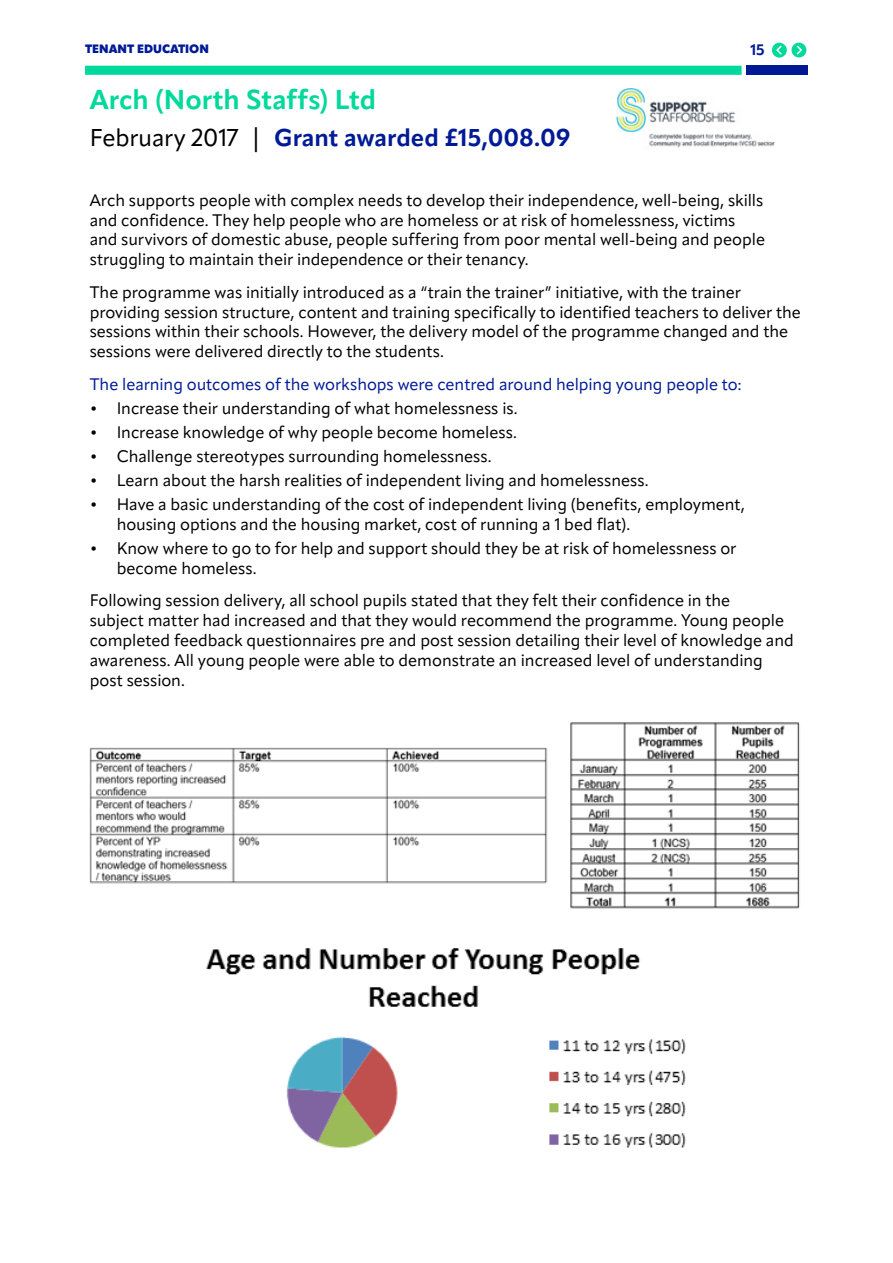
<style>
.page{position:relative;width:893px;height:1263px;background:#fff}
.page>*{position:absolute;margin:0;border:0;box-sizing:border-box;transform-origin:0 0}
.t1{font:700 27px "Apparat";letter-spacing:-.005em;color:#00d99c}
.t2{font:700 24px "Apparat";letter-spacing:-.005em;color:#001a96}
.t3{font:16.5px/19.8px "Apparat";letter-spacing:-.005em;color:#000}
.t4{font:16.5px "Apparat";letter-spacing:-.005em;color:#001a96}
.t5{font:700 15px "Apparat";color:#001a96}
.t6{font:900 12px "Apparat";color:#001a96}
.s1{font-weight:400;color:#000}
</style>
<div class="page">
<div style="left:747px;top:66px;width:61px;height:9px;background:#001a96"></div>
<div style="left:85px;top:66px;width:657px;height:9px;background:#00d99c"></div>
<svg style="left:791px;top:43px;width:15px;height:14px"></svg>
<svg style="left:795px;top:44px;width:8px;height:12px"></svg>
<svg style="left:772px;top:43px;width:15px;height:15px"></svg>
<svg style="left:775px;top:44px;width:8px;height:12px"></svg>
<img style="left:616px;top:88px;width:159px;height:60px">
<img style="left:90px;top:748px;width:458px;height:136px">
<img style="left:570px;top:722px;width:230px;height:187px">
<img style="left:206px;top:948px;width:480px;height:200px">
<p class="t6" style="left:85px;top:42px;width:125px">TENANT EDUCATION</p>
<p class="t5" style="left:750px;top:41px;width:16px">15</p>
<h1 class="t1" style="left:90px;top:83px;width:288px">Arch (North Staffs) Ltd</h1>
<h2 class="t2" style="left:90px;top:123px;width:482px"><span class="s1">February 2017 |</span> Grant awarded £15,008.09</h2>
<p class="t3" style="left:90px;top:190px;width:677px">Arch supports people with complex needs to develop their independence, well-being, skills and confidence. They help people who are homeless or at risk of homelessness, victims and survivors of domestic abuse, people suffering from poor mental well-being and people struggling to maintain their independence or their tenancy.</p>
<p class="t3" style="left:90px;top:282px;width:713px">The programme was initially introduced as a “train the trainer” initiative, with the trainer providing session structure, content and training specifically to identified teachers to deliver the sessions within their schools. However, the delivery model of the programme changed and the sessions were delivered directly to the students.</p>
<p class="t4" style="left:90px;top:374px;width:653px">The learning outcomes of the workshops were centred around helping young people to:</p>
<p class="t3" style="left:90px;top:398px;width:430px">• Increase their understanding of what homelessness is.</p>
<p class="t3" style="left:90px;top:422px;width:429px">• Increase knowledge of why people become homeless.</p>
<p class="t3" style="left:90px;top:446px;width:403px">• Challenge stereotypes surrounding homelessness.</p>
<p class="t3" style="left:90px;top:470px;width:560px">• Learn about the harsh realities of independent living and homelessness.</p>
<p class="t3" style="left:117px;top:494px;width:630px;text-indent:-27px">• Have a basic understanding of the cost of independent living (benefits, employment, housing options and the housing market, cost of running a 1 bed flat).</p>
<p class="t3" style="left:117px;top:538px;width:621px;text-indent:-27px">• Know where to go to for help and support should they be at risk of homelessness or become homeless.</p>
<p class="t3" style="left:90px;top:591px;width:706px">Following session delivery, all school pupils stated that they felt their confidence in the<br>subject matter had increased and that they would recommend the programme. Young people completed feedback questionnaires pre and post session detailing their level of knowledge and awareness. All young people were able to demonstrate an increased level of understanding post session.</p>
</div>
